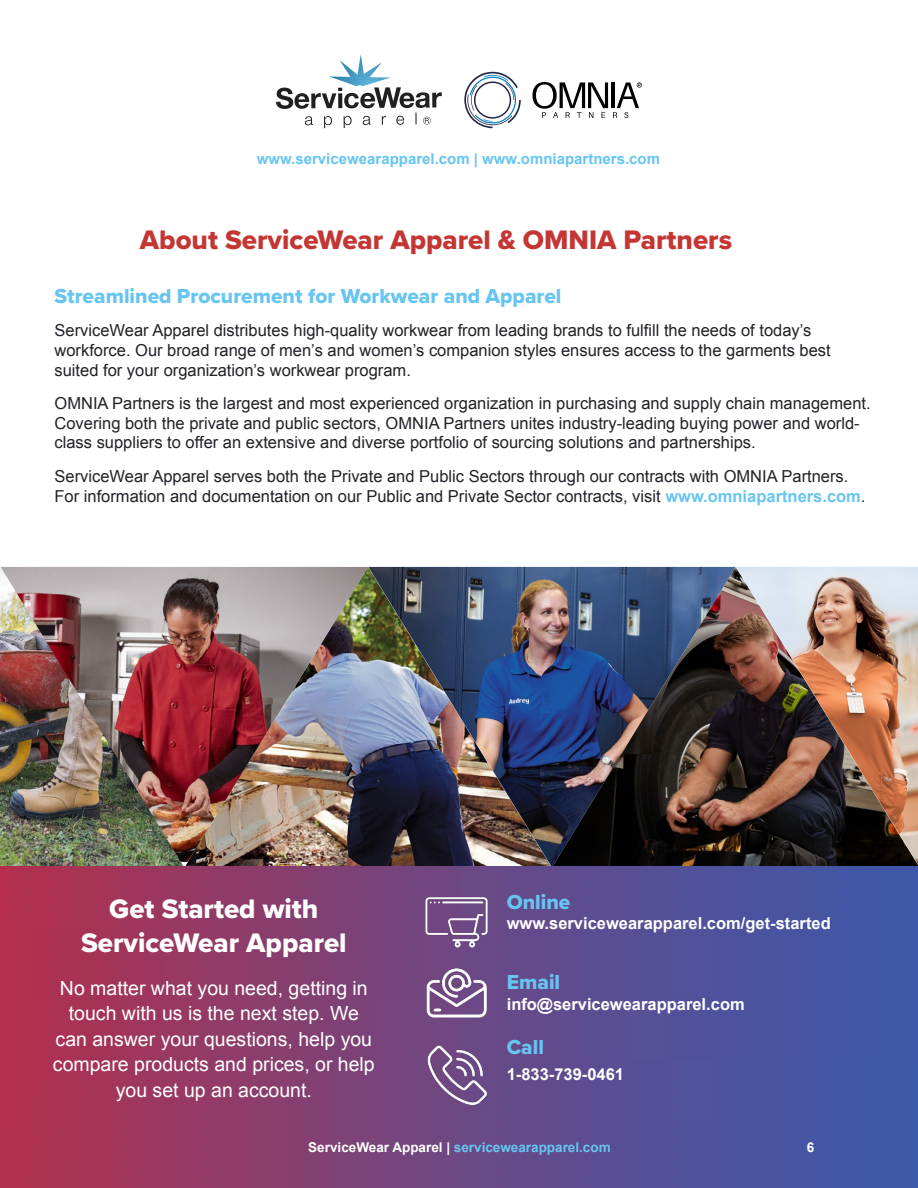
<style>
.page{position:relative;width:918px;height:1188px;background:#fff}
.page>*{position:absolute;margin:0;border:0;box-sizing:border-box;transform-origin:0 0}
.t1{font:27.75px "Proxima Nova Extrabld";color:#c33633}
.t2{font:27.75px/33.3px "Proxima Nova Extrabld";color:#fff;text-align:center}
.t3{font:21px "Proxima Nova Extrabld";color:#67c5f0}
.t4{font:19.5px/25.5px "Arial";color:#fff;text-align:center}
.t5{font:16.5px/19.8px "Arial";color:#212229}
.t6{font:700 16.5px "Arial";color:#fff}
.t7{font:700 15px "Arial";color:#67c5f0}
.t8{font:700 13.5px "Arial";color:#67c5f0}
.t9{font:700 13.5px "Arial";color:#fff}
.s1{font-weight:700;color:#67c5f0}
.s2{color:#fff}
</style>
<div class="page">
<img style="left:1px;top:567px;width:735px;height:299px">
<img style="left:736px;top:567px;width:182px;height:298px">
<img style="left:0;top:866px;width:918px;height:322px">
<svg style="left:276px;top:54px;width:166px;height:74px"></svg>
<svg style="left:464px;top:72px;width:57px;height:56px"></svg>
<svg style="left:532px;top:82px;width:110px;height:36px"></svg>
<img style="left:418px;top:883px;width:77px;height:77px">
<img style="left:418px;top:958px;width:76px;height:65px">
<img style="left:418px;top:1038px;width:76px;height:76px">
<p class="t7" style="left:257px;top:149px;width:405px">www.servicewearapparel.com | www.omniapartners.com</p>
<h1 class="t1" style="left:140px;top:219px;width:594px">About ServiceWear Apparel &amp; OMNIA Partners</h1>
<p class="t3" style="left:55px;top:280px;width:509px">Streamlined Procurement for Workwear and Apparel</p>
<p class="t5" style="left:55px;top:320px;width:778px">ServiceWear Apparel distributes high-quality workwear from leading brands to fulfill the needs of today’s workforce. Our broad range of men’s and women’s companion styles ensures access to the garments best suited for your organization’s workwear program.</p>
<p class="t5" style="left:55px;top:393px;width:818px">OMNIA Partners is the largest and most experienced organization in purchasing and supply chain management.<br>Covering both the private and public sectors, OMNIA Partners unites industry-leading buying power and world&shy;class suppliers to offer an extensive and diverse portfolio of sourcing solutions and partnerships.</p>
<p class="t5" style="left:55px;top:466px;width:812px">ServiceWear Apparel serves both the Private and Public Sectors through our contracts with OMNIA Partners.<br>For information and documentation on our Public and Private Sector contracts, visit <span class="s1">www.omniapartners.com</span>.</p>
<h1 class="t2" style="left:81px;top:892px;width:267px">Get Started with<br>ServiceWear Apparel</h1>
<p class="t4" style="left:53px;top:975px;width:323px">No matter what you need, getting in touch with us is the next step. We can answer your questions, help you compare products and prices, or help you set up an account.</p>
<p class="t3" style="left:507px;top:887px;width:65px">Online</p>
<p class="t6" style="left:507px;top:913px;width:326px">www.servicewearapparel.com/get-started</p>
<p class="t3" style="left:507px;top:966px;width:55px">Email</p>
<p class="t6" style="left:507px;top:994px;width:240px">info@servicewearapparel.com</p>
<p class="t3" style="left:507px;top:1032px;width:39px">Call</p>
<p class="t6" style="left:507px;top:1063px;width:119px">1-833-739-0461</p>
<p class="t8" style="left:308px;top:1139px;width:304px"><span class="s2">ServiceWear Apparel |</span> servicewearapparel.com</p>
<p class="t9" style="left:807px;top:1139px;width:9px">6</p>
</div>
